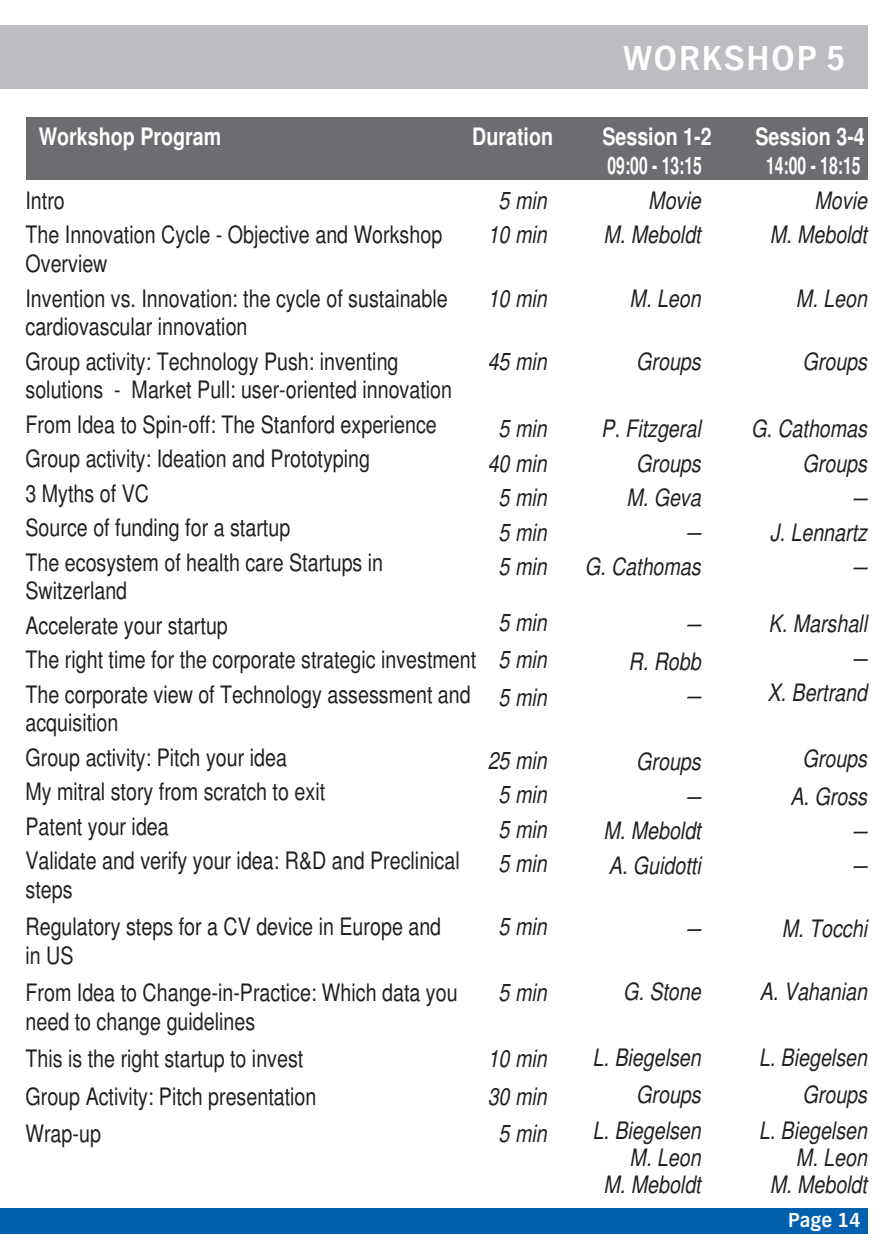
<style>
.page{position:relative;width:893px;height:1259px;background:#fff}
.page>*{position:absolute;margin:0;border:0;box-sizing:border-box;transform-origin:0 0}
.t1{font:700 36px "TV Nord EF";letter-spacing:.05em;color:#fff}
.t2{font:condensed 24px/28.5px "Helvetica";color:#231f20}
.t3{font:italic condensed 24px "Helvetica";color:#231f20}
.t4{font:700 condensed 24px "Helvetica";color:#fff}
.t5{font:700 condensed 24px "Helvetica";color:#fff;scale:.8 1}
.t6{font:italic condensed 24px "Helvetica";color:#231f20;scale:3 1}
.t7{font:700 21px "TV Nord EF";color:#fff}
</style>
<div class="page">
<div style="left:0;top:26px;width:867px;height:63px;background:#bcbdc0"></div>
<div style="left:0;top:1208px;width:867px;height:25px;background:#0160ae"></div>
<div style="left:26px;top:117px;width:841px;height:63px;background:#6c6d70"></div>
<p class="t1" style="left:624px;top:38px;width:223px">WORKSHOP 5</p>
<p class="t4" style="left:39px;top:122px;width:184px">Workshop Program</p>
<p class="t4" style="left:472px;top:122px;width:82px">Duration</p>
<p class="t4" style="left:602px;top:122px;width:111px">Session 1-2</p>
<p class="t4" style="left:755px;top:122px;width:111px">Session 3-4</p>
<p class="t5" style="left:607px;top:151px;width:120px">09:00 - 13:15</p>
<p class="t5" style="left:766px;top:151px;width:120px">14:00 - 18:15</p>
<p class="t2" style="left:26px;top:186px;width:41px">Intro</p>
<p class="t2" style="left:26px;top:221px;width:418px">The Innovation Cycle - Objective and Workshop<br>Overview</p>
<p class="t2" style="left:26px;top:284px;width:424px">Invention vs. Innovation: the cycle of sustainable cardiovascular innovation</p>
<p class="t2" style="left:26px;top:347px;width:428px">Group activity: Technology Push: inventing solutions - Market Pull: user-oriented innovation</p>
<p class="t2" style="left:26px;top:410px;width:413px">From Idea to Spin-off: The Stanford experience</p>
<p class="t2" style="left:26px;top:444px;width:346px">Group activity: Ideation and Prototyping</p>
<p class="t2" style="left:26px;top:479px;width:125px">3 Myths of VC</p>
<p class="t2" style="left:26px;top:513px;width:266px">Source of funding for a startup</p>
<p class="t2" style="left:26px;top:548px;width:359px">The ecosystem of health care Startups in<br>Switzerland</p>
<p class="t2" style="left:26px;top:611px;width:204px">Accelerate your startup</p>
<p class="t2" style="left:26px;top:645px;width:452px">The right time for the corporate strategic investment</p>
<p class="t2" style="left:26px;top:680px;width:447px">The corporate view of Technology assessment and acquisition</p>
<p class="t2" style="left:26px;top:743px;width:263px">Group activity: Pitch your idea</p>
<p class="t2" style="left:26px;top:777px;width:301px">My mitral story from scratch to exit</p>
<p class="t2" style="left:26px;top:812px;width:145px">Patent your idea</p>
<p class="t2" style="left:26px;top:846px;width:436px">Validate and verify your idea: R&amp;D and Preclinical steps</p>
<p class="t2" style="left:26px;top:912px;width:417px">Regulatory steps for a CV device in Europe and in US</p>
<p class="t2" style="left:26px;top:978px;width:434px">From Idea to Change-in-Practice: Which data you need to change guidelines</p>
<p class="t2" style="left:26px;top:1044px;width:279px">This is the right startup to invest</p>
<p class="t2" style="left:26px;top:1082px;width:292px">Group Activity: Pitch presentation</p>
<p class="t2" style="left:26px;top:1119px;width:77px">Wrap-up</p>
<p class="t3" style="left:499px;top:186px;width:50px">5 min</p>
<p class="t3" style="left:488px;top:221px;width:61px">10 min</p>
<p class="t3" style="left:488px;top:284px;width:61px">10 min</p>
<p class="t3" style="left:488px;top:347px;width:61px">45 min</p>
<p class="t3" style="left:499px;top:414px;width:50px">5 min</p>
<p class="t3" style="left:488px;top:449px;width:61px">40 min</p>
<p class="t3" style="left:499px;top:483px;width:50px">5 min</p>
<p class="t3" style="left:499px;top:518px;width:50px">5 min</p>
<p class="t3" style="left:499px;top:552px;width:50px">5 min</p>
<p class="t3" style="left:499px;top:608px;width:50px">5 min</p>
<p class="t3" style="left:499px;top:645px;width:50px">5 min</p>
<p class="t3" style="left:499px;top:683px;width:50px">5 min</p>
<p class="t3" style="left:488px;top:746px;width:61px">25 min</p>
<p class="t3" style="left:499px;top:780px;width:50px">5 min</p>
<p class="t3" style="left:499px;top:815px;width:50px">5 min</p>
<p class="t3" style="left:499px;top:849px;width:50px">5 min</p>
<p class="t3" style="left:499px;top:912px;width:50px">5 min</p>
<p class="t3" style="left:499px;top:978px;width:50px">5 min</p>
<p class="t3" style="left:488px;top:1044px;width:61px">10 min</p>
<p class="t3" style="left:488px;top:1082px;width:61px">30 min</p>
<p class="t3" style="left:499px;top:1119px;width:50px">5 min</p>
<p class="t3" style="left:648px;top:186px;width:54px">Movie</p>
<p class="t3" style="left:603px;top:221px;width:99px">M. Meboldt</p>
<p class="t3" style="left:630px;top:284px;width:73px">M. Leon</p>
<p class="t3" style="left:636px;top:347px;width:66px">Groups</p>
<p class="t3" style="left:601px;top:414px;width:101px">P. Fitzgeral</p>
<p class="t3" style="left:636px;top:449px;width:66px">Groups</p>
<p class="t3" style="left:626px;top:483px;width:76px">M. Geva</p>
<p class="t6" style="left:681px;top:518px;width:8px">-</p>
<p class="t3" style="left:585px;top:552px;width:117px">G. Cathomas</p>
<p class="t6" style="left:681px;top:609px;width:8px">-</p>
<p class="t3" style="left:629px;top:647px;width:74px">R. Robb</p>
<p class="t6" style="left:681px;top:681px;width:8px">-</p>
<p class="t3" style="left:636px;top:747px;width:66px">Groups</p>
<p class="t6" style="left:681px;top:782px;width:8px">-</p>
<p class="t3" style="left:603px;top:816px;width:99px">M. Meboldt</p>
<p class="t3" style="left:609px;top:851px;width:93px">A. Guidotti</p>
<p class="t6" style="left:681px;top:914px;width:8px">-</p>
<p class="t3" style="left:623px;top:977px;width:79px">G. Stone</p>
<p class="t3" style="left:592px;top:1043px;width:110px">L. Biegelsen</p>
<p class="t3" style="left:636px;top:1080px;width:66px">Groups</p>
<p class="t3" style="left:592px;top:1116px;width:110px">L. Biegelsen</p>
<p class="t3" style="left:630px;top:1143px;width:73px">M. Leon</p>
<p class="t3" style="left:603px;top:1170px;width:99px">M. Meboldt</p>
<p class="t3" style="left:814px;top:186px;width:54px">Movie</p>
<p class="t3" style="left:770px;top:221px;width:99px">M. Meboldt</p>
<p class="t3" style="left:796px;top:284px;width:73px">M. Leon</p>
<p class="t3" style="left:802px;top:347px;width:66px">Groups</p>
<p class="t3" style="left:751px;top:414px;width:117px">G. Cathomas</p>
<p class="t3" style="left:802px;top:449px;width:66px">Groups</p>
<p class="t6" style="left:847px;top:483px;width:8px">-</p>
<p class="t3" style="left:770px;top:518px;width:99px">J. Lennartz</p>
<p class="t6" style="left:847px;top:552px;width:8px">-</p>
<p class="t3" style="left:769px;top:609px;width:100px">K. Marshall</p>
<p class="t6" style="left:847px;top:644px;width:8px">-</p>
<p class="t3" style="left:767px;top:678px;width:101px">X. Bertrand</p>
<p class="t3" style="left:802px;top:744px;width:66px">Groups</p>
<p class="t3" style="left:790px;top:782px;width:78px">A. Gross</p>
<p class="t6" style="left:847px;top:816px;width:8px">-</p>
<p class="t6" style="left:847px;top:851px;width:8px">-</p>
<p class="t3" style="left:782px;top:914px;width:87px">M. Tocchi</p>
<p class="t3" style="left:760px;top:977px;width:109px">A. Vahanian</p>
<p class="t3" style="left:759px;top:1043px;width:110px">L. Biegelsen</p>
<p class="t3" style="left:802px;top:1080px;width:66px">Groups</p>
<p class="t3" style="left:759px;top:1116px;width:110px">L. Biegelsen</p>
<p class="t3" style="left:796px;top:1143px;width:73px">M. Leon</p>
<p class="t3" style="left:770px;top:1170px;width:99px">M. Meboldt</p>
<p class="t7" style="left:788px;top:1208px;width:74px">Page 14</p>
</div>
